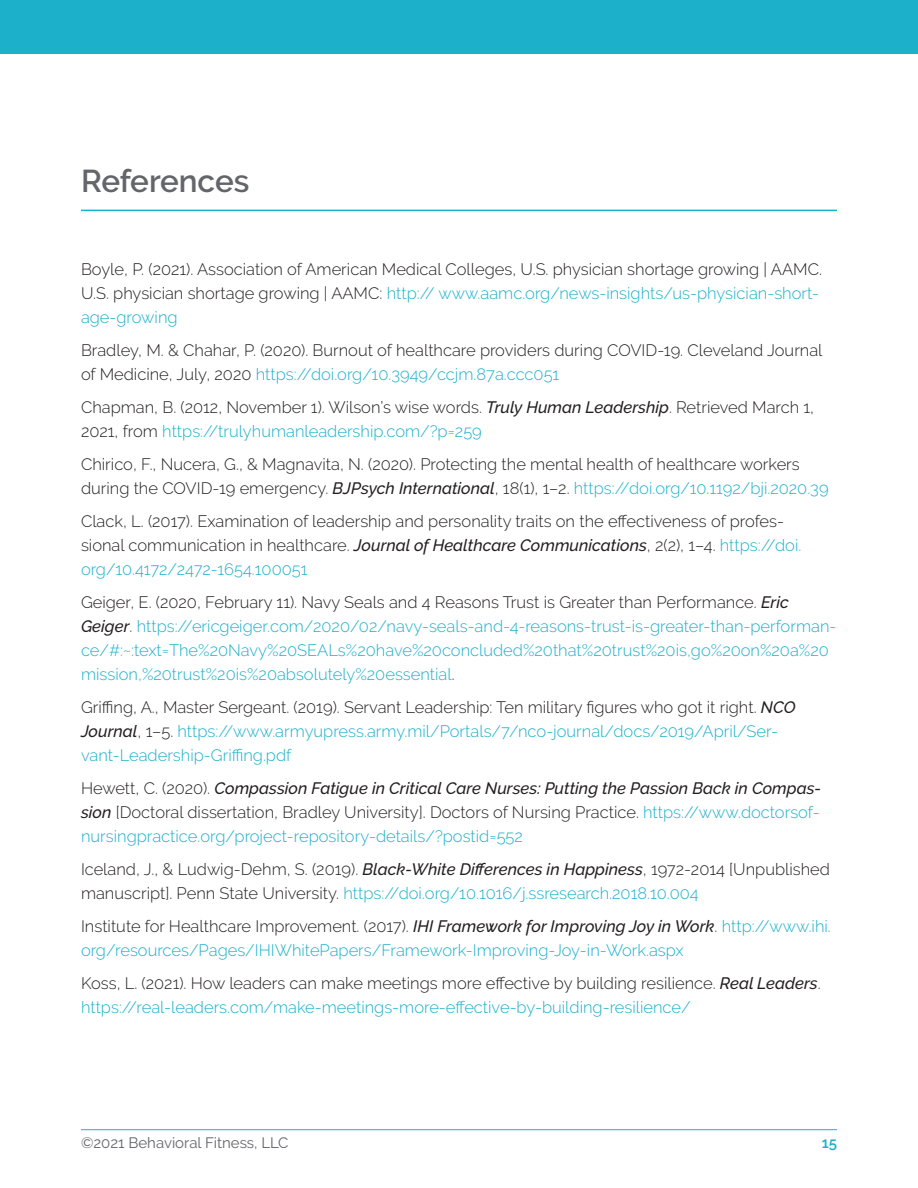
<style>
.page{position:relative;width:918px;height:1188px;background:#fff}
.page>*{position:absolute;margin:0;border:0;box-sizing:border-box;transform-origin:0 0}
.Section_Title{font:600 31.5px "Raleway";letter-spacing:-.005em;color:#63656a}
.Paragraph-body{font:300 16.5px/24px "Raleway";color:#231f20}
.Paragraph-body-2{font:300 16.5px/24px "Raleway";color:#1cb0ca}
.t1{font:15px "Raleway";color:#63656a}
.t2{font:600 15px "Raleway";color:#1cb0ca}
.s1{color:#1cb0ca}
.s2{font-weight:500;font-style:italic}
.s3{color:#231f20}
.s4{font-weight:500;font-style:italic;color:#231f20}
</style>
<div class="page">
<div style="left:0;top:0;width:918px;height:54px;background:#1cb0ca"></div>
<hr style="left:81px;top:1129px;width:756px;height:1px;background:#1cb0ca">
<hr style="left:81px;top:210px;width:756px;height:1px;background:#1cb0ca">
<p class="Section_Title" style="left:81px;top:162px;width:170px">References</p>
<p class="Paragraph-body" style="left:81px;top:257px;width:743px">Boyle, P. (2021). Association of American Medical Colleges, U.S. physician shortage growing | AAMC.<br>U.S. physician shortage growing | AAMC: <span class="s1">http:// www.aamc.org/news-insights/us-physician-short&shy;age-growing</span></p>
<p class="Paragraph-body" style="left:81px;top:338px;width:743px">Bradley, M. &amp; Chahar, P. (2020). Burnout of healthcare providers during COVID-19. Cleveland Journal of Medicine, July, 2020 <span class="s1">https://doi.org/10.3949/ccjm.87a.ccc051</span></p>
<p class="Paragraph-body" style="left:81px;top:395px;width:735px">Chapman, B. (2012, November 1). Wilson’s wise words. <span class="s2">Truly Human Leadership</span>. Retrieved March 1,<br>2021, from <span class="s1">https://trulyhumanleadership.com/?p=259</span></p>
<p class="Paragraph-body" style="left:81px;top:452px;width:749px">Chirico, F., Nucera, G., &amp; Magnavita, N. (2020). Protecting the mental health of healthcare workers during the COVID-19 emergency. <span class="s2">BJPsych International</span>, 18(1), 1–2. <span class="s1">https://doi.org/10.1192/bji.2020.39</span></p>
<p class="Paragraph-body" style="left:81px;top:509px;width:722px">Clack, L. (2017). Examination of leadership and personality traits on the effectiveness of profes&shy;sional communication in healthcare. <span class="s2">Journal of Healthcare Communications</span>, 2(2), 1–4. <span class="s1">https://doi. org/10.4172/2472-1654.100051</span></p>
<p class="Paragraph-body-2" style="left:81px;top:590px;width:757px"><span class="s3">Geiger, E. (2020, February 11). Navy Seals and 4 Reasons Trust is Greater than Performance.</span> <span class="s4">Eric Geiger</span><span class="s3">.</span> https://ericgeiger.com/2020/02/navy-seals-and-4-reasons-trust-is-greater-than-performan&shy;ce/#:~:text=The%20Navy%20SEALs%20have%20concluded%20that%20trust%20is,go%20on%20a%20 mission,%20trust%20is%20absolutely%20essential<span class="s3">.</span></p>
<p class="Paragraph-body-2" style="left:81px;top:695px;width:716px"><span class="s3">Griffing, A., Master Sergeant. (2019). Servant Leadership: Ten military figures who got it right.</span> <span class="s4">NCO<br>Journal</span><span class="s3">, 1–5.</span> https://www.armyupress.army.mil/Portals/7/nco-journal/docs/2019/April/Ser&shy;vant-Leadership-Griffing.pdf</p>
<p class="Paragraph-body" style="left:81px;top:776px;width:742px;text-align:justify">Hewett, C. (2020). <span class="s2">Compassion Fatigue in Critical Care Nurses: Putting the Passion Back in Compas&shy;sion</span> [Doctoral dissertation, Bradley University]. Doctors of Nursing Practice. <span class="s1">https://www.doctorsof&shy;nursingpractice.org/project-repository-details/?postid=552</span></p>
<p class="Paragraph-body" style="left:81px;top:857px;width:751px">Iceland, J., &amp; Ludwig-Dehm, S. (2019). <span class="s2">Black-White Differences in Happiness</span>, 1972-2014 [Unpublished manuscript]. Penn State University. <span class="s1">https://doi.org/10.1016/j.ssresearch.2018.10.004</span></p>
<p class="Paragraph-body-2" style="left:81px;top:914px;width:751px"><span class="s3">Institute for Healthcare Improvement. (2017).</span> <span class="s4">IHI Framework for Improving Joy in Work</span><span class="s3">.</span> http://www.ihi. org/resources/Pages/IHIWhitePapers/Framework-Improving-Joy-in-Work.aspx</p>
<p class="Paragraph-body-2" style="left:81px;top:971px;width:741px"><span class="s3">Koss, L. (2021). How leaders can make meetings more effective by building resilience.</span> <span class="s4">Real Leaders</span><span class="s3">. </span>https://real-leaders.com/make-meetings-more-effective-by-building-resilience/</p>
<p class="t1" style="left:81px;top:1134px;width:209px">©2021 Behavioral Fitness, LLC</p>
<p class="t2" style="left:822px;top:1134px;width:17px">15</p>
</div>
